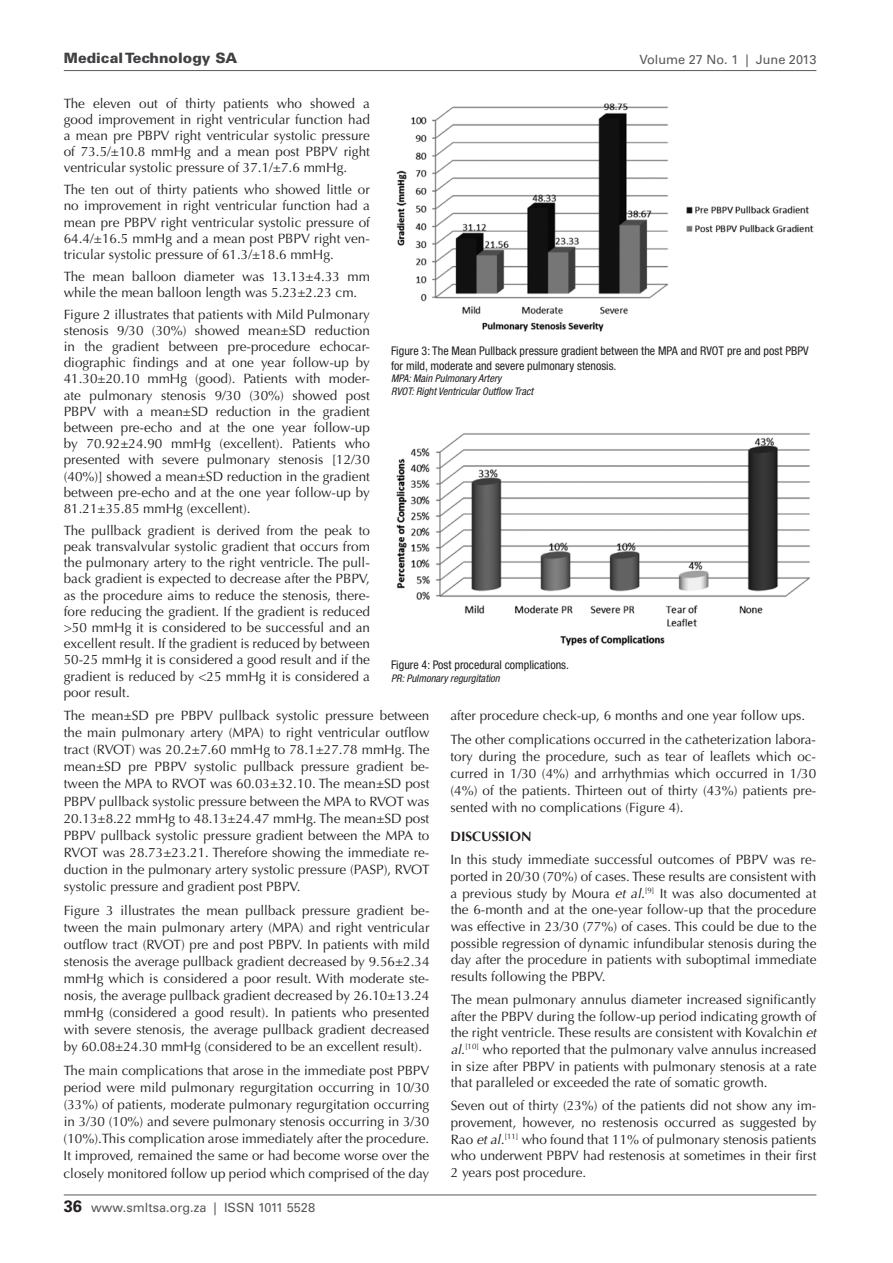
<style>
.page{position:relative;width:893px;height:1263px;background:#fff}
.page>*{position:absolute;margin:0;border:0;box-sizing:border-box;transform-origin:0 0}
.t1{font:900 14.25px "Univers";color:#414042}
.t2{font:13.5px/16.2px "Optima";color:#231f20;text-align:justify}
.t3{font:700 13.5px "Optima";color:#231f20}
.t4{font:12.75px "Univers";color:#58595b}
.t5{font:condensed 12px/14.4px "Helvetica Neue";color:#231f20}
.t6{font:italic condensed 10.5px/12.6px "Helvetica Neue";color:#231f20}
.s1{font-style:italic}
.s2{font-weight:700;font-size:16.5px;color:#231f20}
</style>
<div class="page">
<hr style="left:64px;top:1194px;width:752px;height:1px;background:#58595b">
<hr style="left:64px;top:70px;width:752px;height:1px;background:#58595b">
<img style="left:396px;top:103px;width:418px;height:229px">
<img style="left:396px;top:433px;width:414px;height:213px">
<p class="t1" style="left:64px;top:49px;width:175px">Medical Technology SA</p>
<p class="t4" style="left:639px;top:51px;width:178px">Volume 27 No. 1 | June 2013</p>
<p class="t2" style="left:64px;top:95px;width:308px">The eleven out of thirty patients who showed a good improvement in right ventricular function had a mean pre PBPV right ventricular systolic pressure of 73.5/±10.8 mmHg and a mean post PBPV right ventricular systolic pressure of 37.1/±7.6 mmHg.</p>
<p class="t2" style="left:64px;top:182px;width:308px">The ten out of thirty patients who showed little or no improvement in right ventricular function had a mean pre PBPV right ventricular systolic pressure of 64.4/±16.5 mmHg and a mean post PBPV right ven&shy;tricular systolic pressure of 61.3/±18.6 mmHg.</p>
<p class="t2" style="left:64px;top:268px;width:308px">The mean balloon diameter was 13.13±4.33 mm while the mean balloon length was 5.23±2.23 cm.</p>
<p class="t2" style="left:64px;top:306px;width:308px">Figure 2 illustrates that patients with Mild Pulmonary stenosis 9/30 (30%) showed mean±SD reduction in the gradient between pre-procedure echocar&shy;diographic findings and at one year follow-up by 41.30±20.10 mmHg (good). Patients with moder&shy;ate pulmonary stenosis 9/30 (30%) showed post PBPV with a mean±SD reduction in the gradient between pre-echo and at the one year follow-up by 70.92±24.90 mmHg (excellent). Patients who presented with severe pulmonary stenosis [12/30 (40%)] showed a mean±SD reduction in the gradient between pre-echo and at the one year follow-up by 81.21±35.85 mmHg (excellent).</p>
<p class="t2" style="left:64px;top:522px;width:308px">The pullback gradient is derived from the peak to peak transvalvular systolic gradient that occurs from the pulmonary artery to the right ventricle. The pull&shy;back gradient is expected to decrease after the PBPV, as the procedure aims to reduce the stenosis, there&shy;fore reducing the gradient. If the gradient is reduced &gt;50 mmHg it is considered to be successful and an excellent result. If the gradient is reduced by between 50-25 mmHg it is considered a good result and if the gradient is reduced by &lt;25 mmHg it is considered a poor result.</p>
<p class="t2" style="left:64px;top:707px;width:367px;line-height:17.1px">The mean±SD pre PBPV pullback systolic pressure between the main pulmonary artery (MPA) to right ventricular outflow tract (RVOT) was 20.2±7.60 mmHg to 78.1±27.78 mmHg. The mean±SD pre PBPV systolic pullback pressure gradient be&shy;tween the MPA to RVOT was 60.03±32.10. The mean±SD post PBPV pullback systolic pressure between the MPA to RVOT was 20.13±8.22 mmHg to 48.13±24.47 mmHg. The mean±SD post PBPV pullback systolic pressure gradient between the MPA to RVOT was 28.73±23.21. Therefore showing the immediate re&shy;duction in the pulmonary artery systolic pressure (PASP), RVOT systolic pressure and gradient post PBPV.</p>
<p class="t2" style="left:64px;top:901px;width:367px;line-height:17.1px">Figure 3 illustrates the mean pullback pressure gradient be&shy;tween the main pulmonary artery (MPA) and right ventricular outflow tract (RVOT) pre and post PBPV. In patients with mild stenosis the average pullback gradient decreased by 9.56±2.34 mmHg which is considered a poor result. With moderate ste&shy;nosis, the average pullback gradient decreased by 26.10±13.24 mmHg (considered a good result). In patients who presented with severe stenosis, the average pullback gradient decreased by 60.08±24.30 mmHg (considered to be an excellent result).</p>
<p class="t2" style="left:64px;top:1062px;width:367px;line-height:17.1px">The main complications that arose in the immediate post PBPV period were mild pulmonary regurgitation occurring in 10/30 (33%) of patients, moderate pulmonary regurgitation occurring in 3/30 (10%) and severe pulmonary stenosis occurring in 3/30 (10%).This complication arose immediately after the procedure.<br>It improved, remained the same or had become worse over the closely monitored follow up period which comprised of the day</p>
<p class="t5" style="left:391px;top:344px;width:419px">Figure 3: The Mean Pullback pressure gradient between the MPA and RVOT pre and post PBPV for mild, moderate and severe pulmonary stenosis.</p>
<p class="t6" style="left:391px;top:372px;width:143px">MPA: Main Pulmonary Artery<br>RVOT: Right Ventricular Outflow Tract</p>
<p class="t5" style="left:391px;top:658px;width:179px">Figure 4: Post procedural complications.</p>
<p class="t6" style="left:391px;top:672px;width:110px">PR: Pulmonary regurgitation</p>
<p class="t2" style="left:450px;top:704px;width:367px;line-height:23.5px">after procedure check-up, 6 months and one year follow ups.<br>The other complications occurred in the catheterization labora-</p>
<p class="t2" style="left:450px;top:748px;width:367px;line-height:17.1px">tory during the procedure, such as tear of leaflets which oc&shy;curred in 1/30 (4%) and arrhythmias which occurred in 1/30 (4%) of the patients. Thirteen out of thirty (43%) patients pre&shy;sented with no complications (Figure 4).</p>
<p class="t3" style="left:451px;top:829px;width:83px">DISCUSSION</p>
<p class="t2" style="left:451px;top:852px;width:367px;line-height:16.6px">In this study immediate successful outcomes of PBPV was re&shy;ported in 20/30 (70%) of cases. These results are consistent with a previous study by Moura <span class="s1">et al.</span><sup>[9]</sup> It was also documented at the 6-month and at the one-year follow-up that the procedure was effective in 23/30 (77%) of cases. This could be due to the possible regression of dynamic infundibular stenosis during the day after the procedure in patients with suboptimal immediate results following the PBPV.</p>
<p class="t2" style="left:451px;top:991px;width:367px;line-height:16.6px">The mean pulmonary annulus diameter increased significantly after the PBPV during the follow-up period indicating growth of the right ventricle. These results are consistent with Kovalchin <span class="s1">et al.</span><sup>[10]</sup> who reported that the pulmonary valve annulus increased in size after PBPV in patients with pulmonary stenosis at a rate that paralleled or exceeded the rate of somatic growth.</p>
<p class="t2" style="left:451px;top:1097px;width:367px;line-height:16.6px">Seven out of thirty (23%) of the patients did not show any im&shy;provement, however, no restenosis occurred as suggested by Rao <span class="s1">et al.</span><sup>[11]</sup> who found that 11% of pulmonary stenosis patients who underwent PBPV had restenosis at sometimes in their first 2 years post procedure.</p>
<p class="t4" style="left:64px;top:1199px;width:253px"><span class="s2">36</span> www.smltsa.org.za | ISSN 1011 5528</p>
</div>
